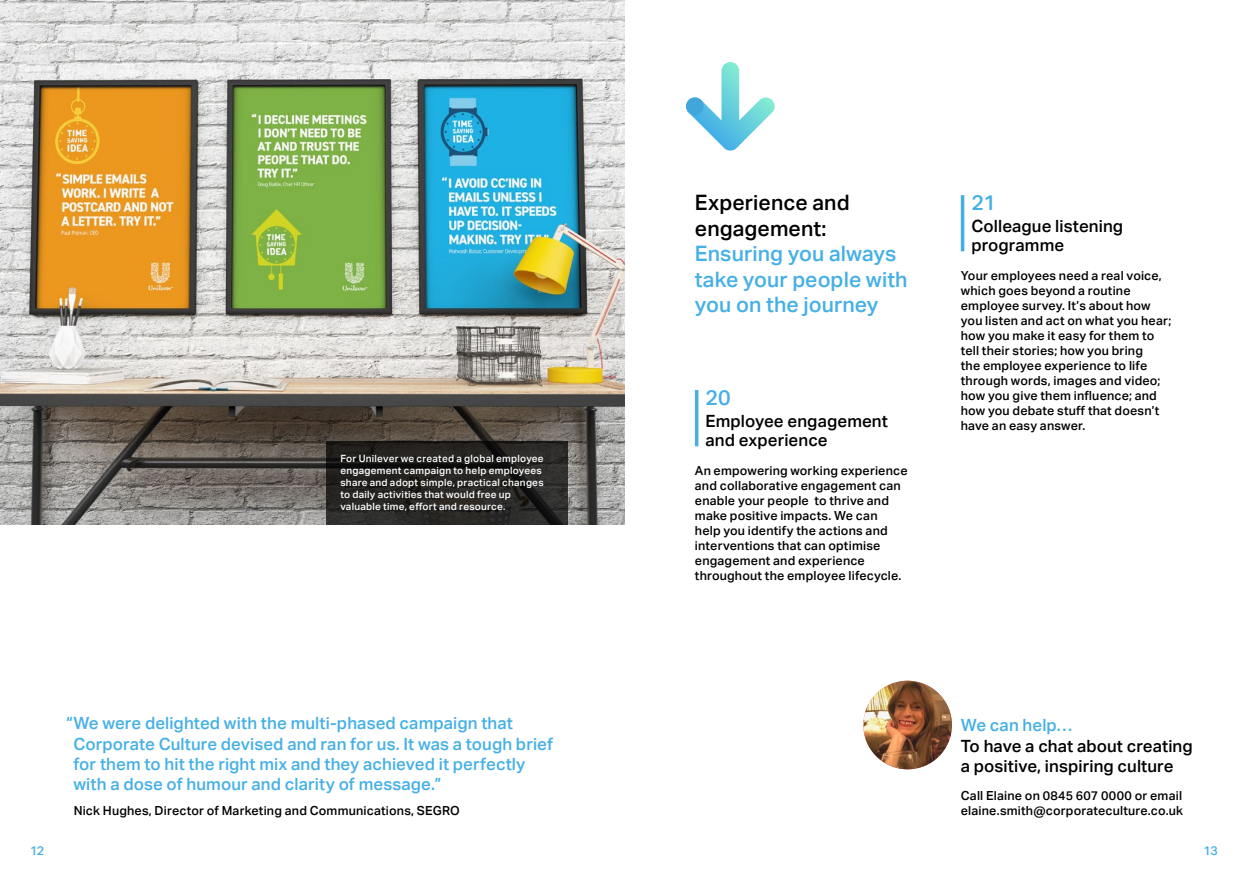
<style>
.page{position:relative;width:1248px;height:886px;background:#fff}
.page>*{position:absolute;margin:0;border:0;box-sizing:border-box;transform-origin:0 0}
.t1{font:500 21.25px/25.5px "Aktiv Grotesk";color:#45b0e6}
.t2{font:500 21.25px/25.5px "Aktiv Grotesk";letter-spacing:.005em;color:#000}
.t3{font:500 16.88px/20.2px "Aktiv Grotesk";letter-spacing:.005em;color:#45b0e6}
.t4{font:500 16.88px/18.6px "Aktiv Grotesk";letter-spacing:.005em;color:#000}
.t5{font:500 12.5px/15px "Aktiv Grotesk";letter-spacing:.015em;color:#000}
.t6{font:500 12.5px "Aktiv Grotesk";color:#45b0e6}
.t7{font:500 10px/12px "Aktiv Grotesk";letter-spacing:.025em;color:#fff}
</style>
<div class="page">
<img style="left:0;top:0;width:624px;height:524px">
<svg style="left:694px;top:390px;width:4px;height:56px"></svg>
<svg style="left:960px;top:195px;width:4px;height:56px"></svg>
<img style="left:863px;top:681px;width:88px;height:88px;border-radius:44px">
<svg style="left:326px;top:440px;width:241px;height:84px;fill:#272523"></svg>
<svg style="left:686px;top:62px;width:89px;height:89px"></svg>
<div style="left:686px;top:97px;width:17px;height:18px;background:#41a6d9;border-radius:50%"></div>
<p class="t7" style="left:340px;top:452px;width:205px">For Unilever we created a global employee engagement campaign to help employees share and adopt simple, practical changes to daily activities that would free up valuable time, effort and resource.</p>
<h2 class="t3" style="left:73px;top:713px;width:481px;text-indent:-7px">“We were delighted with the multi-phased campaign that Corporate Culture devised and ran for us. It was a tough brief for them to hit the right mix and they achieved it perfectly with a dose of humour and clarity of message.”</h2>
<p class="t5" style="left:74px;top:803px;width:387px">Nick Hughes, Director of Marketing and Communications, SEGRO</p>
<h1 class="t2" style="left:694px;top:190px;width:156px">Experience and engagement:</h1>
<h1 class="t1" style="left:694px;top:241px;width:214px">Ensuring you always take your people with you on the journey</h1>
<h1 class="t1" style="left:705px;top:385px;width:27px">20</h1>
<h2 class="t4" style="left:705px;top:412px;width:184px">Employee engagement and experience</h2>
<p class="t5" style="left:694px;top:463px;width:214px">An empowering working experience and collaborative engagement can enable your people to thrive and make positive impacts. We can<br>help you identify the actions and interventions that can optimise engagement and experience throughout the employee lifecycle.</p>
<h1 class="t1" style="left:971px;top:190px;width:26px">21</h1>
<h2 class="t4" style="left:971px;top:217px;width:153px">Colleague listening programme</h2>
<p class="t5" style="left:960px;top:268px;width:212px">Your employees need a real voice, which goes beyond a routine employee survey. It’s about how you listen and act on what you hear; how you make it easy for them to tell their stories; how you bring<br>the employee experience to life through words, images and video; how you give them influence; and how you debate stuff that doesn’t have an easy answer.</p>
<h2 class="t3" style="left:960px;top:715px;width:113px">We can help…</h2>
<h2 class="t4" style="left:960px;top:736px;width:233px;line-height:20.2px">To have a chat about creating a positive, inspiring culture</h2>
<p class="t5" style="left:960px;top:788px;width:224px">Call Elaine on 0845 607 0000 or email elaine.smith@corporateculture.co.uk</p>
<p class="t6" style="left:30px;top:843px;width:16px">12</p>
<p class="t6" style="left:1203px;top:843px;width:16px">13</p>
</div>
